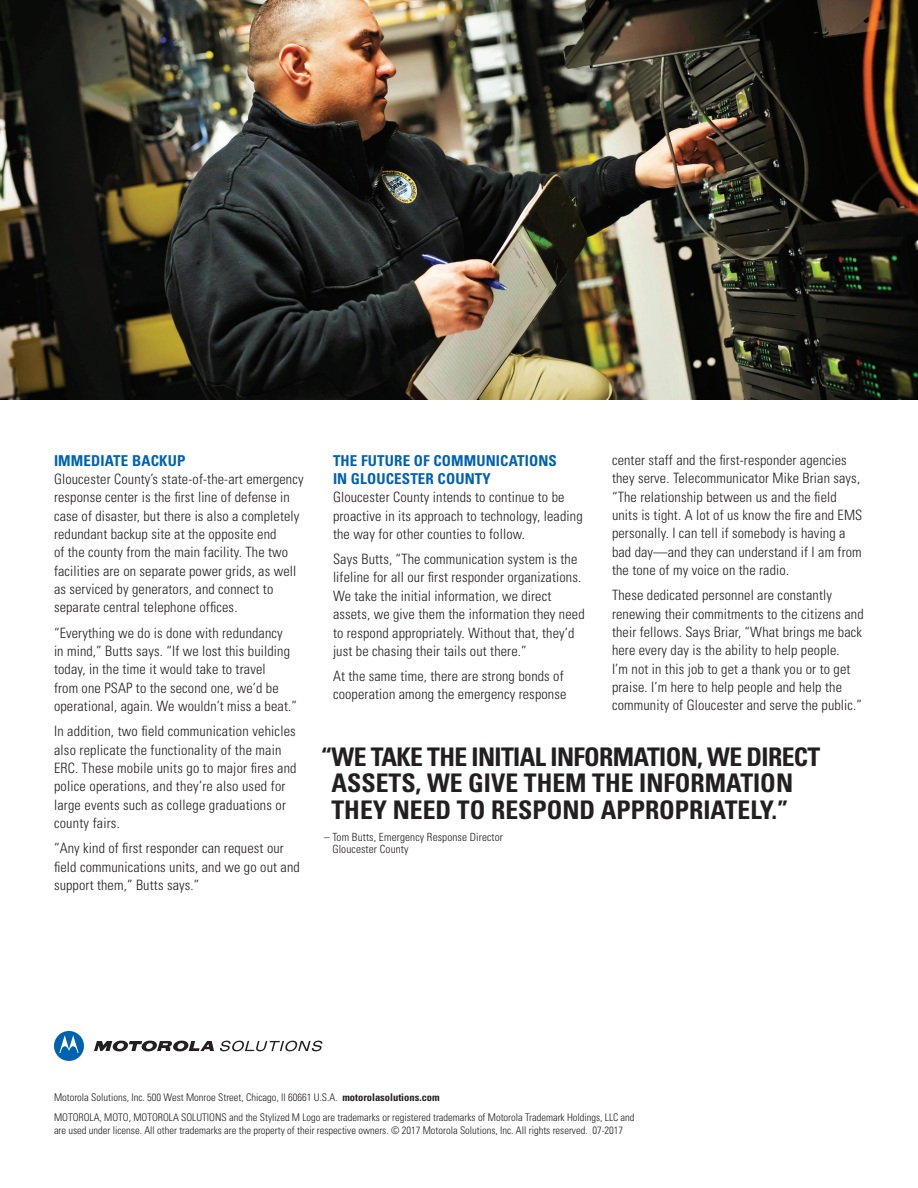
<style>
.page{position:relative;width:918px;height:1188px;background:#fff}
.page>*{position:absolute;margin:0;border:0;box-sizing:border-box;transform-origin:0 0}
.t1{font:700 condensed 25.65px/26.5px "Univers";color:#231f20}
.t2{font:700 condensed 15px/18.3px "Univers";letter-spacing:.01em;color:#0162b0}
.t3{font:300 condensed 14.25px/18.3px "Univers";letter-spacing:.01em;color:#231f20}
.t4{font:300 condensed 11.25px/12.3px "Univers";letter-spacing:.01em;color:#231f20}
.t5{font:300 condensed 10.5px/19.8px "Univers";color:#231f20}
.s1{font-weight:700}
</style>
<div class="page">
<svg style="left:94px;top:1041px;width:120px;height:11px"></svg>
<svg style="left:54px;top:1031px;width:30px;height:30px"></svg>
<svg style="left:220px;top:1041px;width:102px;height:10px"></svg>
<img style="left:0;top:0;width:918px;height:400px">
<p class="t2" style="left:54px;top:451px;width:133px">IMMEDIATE BACKUP</p>
<p class="t3" style="left:54px;top:470px;width:251px">Gloucester County’s state-of-the-art emergency response center is the first line of defense in case of disaster, but there is also a completely redundant backup site at the opposite end<br>of the county from the main facility. The two facilities are on separate power grids, as well as serviced by generators, and connect to separate central telephone offices.</p>
<p class="t3" style="left:54px;top:623px;width:245px">“Everything we do is done with redundancy<br>in mind,” Butts says. “If we lost this building today, in the time it would take to travel<br>from one PSAP to the second one, we’d be operational, again. We wouldn’t miss a beat.”</p>
<p class="t3" style="left:54px;top:722px;width:244px">In addition, two field communication vehicles also replicate the functionality of the main ERC. These mobile units go to major fires and police operations, and they’re also used for large events such as college graduations or county fairs.</p>
<p class="t3" style="left:54px;top:839px;width:247px">“Any kind of first responder can request our field communications units, and we go out and support them,” Butts says.”</p>
<p class="t3" style="left:612px;top:451px;width:252px">center staff and the first-responder agencies they serve. Telecommunicator Mike Brian says, “The relationship between us and the field units is tight. A lot of us know the fire and EMS personally. I can tell if somebody is having a bad day—and they can understand if I am from the tone of my voice on the radio.</p>
<p class="t3" style="left:612px;top:586px;width:253px">These dedicated personnel are constantly renewing their commitments to the citizens and their fellows. Says Briar, “What brings me back here every day is the ability to help people.<br>I’m not in this job to get a thank you or to get praise. I’m here to help people and help the community of Gloucester and serve the public.”</p>
<h1 class="t1" style="left:332px;top:743px;width:490px;text-indent:-11px">“WE TAKE THE INITIAL INFORMATION, WE DIRECT<br>ASSETS, WE GIVE THEM THE INFORMATION<br>THEY NEED TO RESPOND APPROPRIATELY.”</h1>
<p class="t4" style="left:332px;top:831px;width:172px;text-indent:-8px">– Tom Butts, Emergency Response Director<br>Gloucester County</p>
<p class="t2" style="left:333px;top:451px;width:225px">THE FUTURE OF COMMUNICATIONS<br>IN GLOUCESTER COUNTY</p>
<p class="t3" style="left:333px;top:488px;width:251px">Gloucester County intends to continue to be proactive in its approach to technology, leading the way for other counties to follow.</p>
<p class="t3" style="left:333px;top:550px;width:253px">Says Butts, “The communication system is the lifeline for all our first responder organizations.<br>We take the initial information, we direct assets, we give them the information they need to respond appropriately. Without that, they’d just be chasing their tails out there.”</p>
<p class="t3" style="left:333px;top:667px;width:235px">At the same time, there are strong bonds of cooperation among the emergency response</p>
<p class="t5" style="left:54px;top:1087px;width:582px">Motorola Solutions, Inc. 500 West Monroe Street, Chicago, Il 60661 U.S.A. <span class="s1">motorolasolutions.com<br></span>MOTOROLA, MOTO, MOTOROLA SOLUTIONS and the Stylized M Logo are trademarks or registered trademarks of Motorola Trademark Holdings, LLC and</p>
<p class="t5" style="left:54px;top:1120px;width:571px">are used under license. All other trademarks are the property of their respective owners. © 2017 Motorola Solutions, Inc. All rights reserved. 07-2017</p>
</div>
